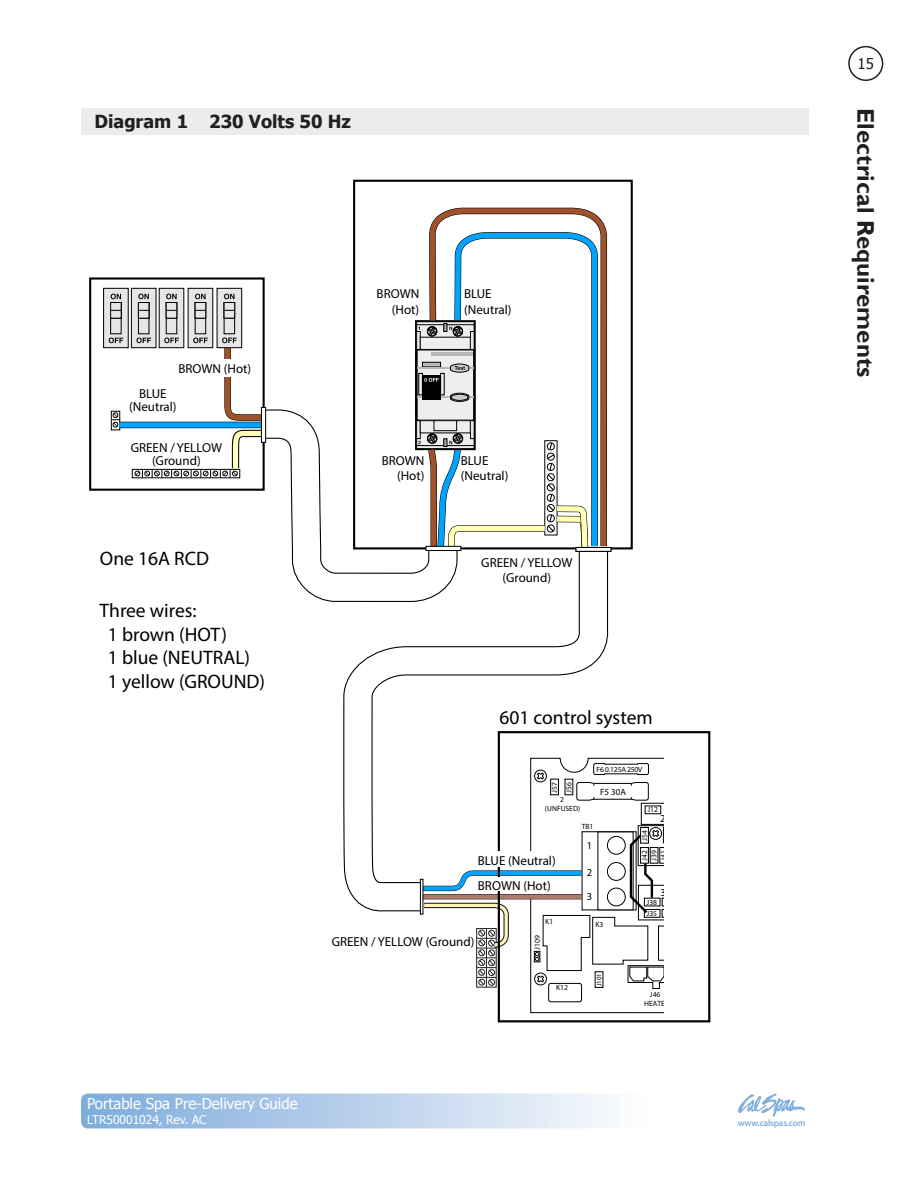
<style>
.page{position:relative;width:918px;height:1188px;background:#fff}
.page>*{position:absolute;margin:0;border:0;box-sizing:border-box;transform-origin:0 0}
.t1{font:700 24px "Gill Sans";color:#231f20}
.t2{font:19.5px/23.4px "Myriad Pro";color:#000}
.Heading_3{font:700 18px "Tahoma";color:#231f20}
.t3{font:15px "Tahoma";color:#fff}
.t4{font:15px "Tahoma";color:#231f20}
.t5{font:13.05px/15.6px "Myriad Pro";color:#000;text-align:center}
.t6{font:12px "Tahoma";color:#fff}
.t7{font:700 10.65px "Letter Gothic";color:#000}
.t8{font:600 9.3px "Myriad Pro";letter-spacing:-.03em;color:#7fafdd}
.t9{font:700 9px "Letter Gothic";color:#000}
.t10{font:700 7.65px "Letter Gothic";color:#000}
.t11{font:700 7.5px/9px "Letter Gothic";color:#000}
.t12{font:700 7.5px "Letter Gothic";letter-spacing:-.025em;color:#000}
.t13{font:700 6.75px "Letter Gothic";color:#000}
</style>
<div class="page">
<div style="left:81px;top:1094px;width:729px;height:34px;background:linear-gradient(to right,#81addc,#fff);border-radius:7px"></div>
<svg style="left:738px;top:1094px;width:67px;height:23px"></svg>
<div style="left:848px;top:46px;width:35px;height:35px;border:2px solid #231f20;border-radius:50%"></div>
<svg style="left:343px;top:646px;width:79px;height:266px"></svg>
<div style="left:420px;top:879px;width:3px;height:35px;border:1px solid #000"></div>
<div style="left:111px;top:411px;width:9px;height:19px;border:1px solid #000"></div>
<svg style="left:111px;top:412px;width:9px;height:16px"></svg>
<div style="left:89px;top:277px;width:176px;height:214px;border:2px solid #000"></div>
<div style="left:132px;top:469px;width:108px;height:9px;border:1px solid #000"></div>
<div style="left:119px;top:422px;width:142px;height:6px;background:#00a4ff"></div>
<div style="left:104px;top:288px;width:24px;height:60px;background:#e6e6e6"></div>
<div style="left:103px;top:288px;width:26px;height:60px;border:1px solid #000"></div>
<div style="left:110px;top:302px;width:11px;height:32px;border:1px solid #000"></div>
<div style="left:110px;top:302px;width:11px;height:16px;border:1px solid #000"></div>
<svg style="left:133px;top:290px;width:21px;height:56px"></svg>
<div style="left:131px;top:288px;width:25px;height:60px;border:1px solid #000"></div>
<div style="left:138px;top:302px;width:11px;height:32px;background:#e6e6e6"></div>
<div style="left:138px;top:302px;width:11px;height:32px;border:1px solid #000"></div>
<div style="left:138px;top:302px;width:11px;height:16px;border:1px solid #000"></div>
<svg style="left:161px;top:290px;width:21px;height:48px"></svg>
<div style="left:166px;top:302px;width:11px;height:32px;background:#e6e6e6"></div>
<div style="left:166px;top:302px;width:11px;height:16px;border:1px solid #000"></div>
<svg style="left:111px;top:294px;width:10px;height:5px"></svg>
<svg style="left:109px;top:338px;width:14px;height:5px"></svg>
<svg style="left:138px;top:294px;width:11px;height:5px"></svg>
<svg style="left:166px;top:294px;width:11px;height:5px"></svg>
<svg style="left:190px;top:290px;width:21px;height:48px"></svg>
<div style="left:188px;top:288px;width:25px;height:60px;border:1px solid #000"></div>
<div style="left:195px;top:302px;width:11px;height:32px;background:#e6e6e6"></div>
<div style="left:195px;top:302px;width:11px;height:32px;border:1px solid #000"></div>
<div style="left:195px;top:302px;width:11px;height:16px;border:1px solid #000"></div>
<svg style="left:195px;top:294px;width:11px;height:5px"></svg>
<svg style="left:219px;top:290px;width:21px;height:48px"></svg>
<div style="left:217px;top:288px;width:25px;height:60px;border:1px solid #000"></div>
<div style="left:224px;top:302px;width:11px;height:32px;background:#e6e6e6"></div>
<div style="left:224px;top:302px;width:11px;height:32px;border:1px solid #000"></div>
<div style="left:224px;top:302px;width:11px;height:16px;border:1px solid #000"></div>
<svg style="left:224px;top:294px;width:11px;height:5px"></svg>
<svg style="left:134px;top:338px;width:131px;height:140px"></svg>
<svg style="left:236px;top:395px;width:29px;height:96px"></svg>
<svg style="left:238px;top:397px;width:184px;height:205px"></svg>
<div style="left:261px;top:407px;width:5px;height:35px;background:#fff"></div>
<div style="left:261px;top:407px;width:5px;height:36px;border:1px solid #000"></div>
<svg style="left:417px;top:349px;width:57px;height:72px"></svg>
<div style="left:416px;top:348px;width:59px;height:74px;border:2px solid #000"></div>
<div style="left:416px;top:445px;width:58px;height:4px;border:1px solid #000"></div>
<div style="left:416px;top:321px;width:58px;height:4px;border:1px solid #000"></div>
<hr style="left:417px;top:332px;width:3px;height:17px;background:#eee">
<div style="left:416px;top:331px;width:5px;height:19px;border:1px solid #000"></div>
<hr style="left:417px;top:421px;width:3px;height:18px;background:#eee">
<div style="left:416px;top:420px;width:5px;height:19px;border:1px solid #000"></div>
<div style="left:420px;top:337px;width:51px;height:13px;border:1px solid #000"></div>
<div style="left:420px;top:420px;width:51px;height:13px;border:1px solid #000"></div>
<hr style="left:417px;top:368px;width:57px;height:1px;background:#b9b9b9">
<hr style="left:417px;top:396px;width:57px;height:1px;background:#b9b9b9">
<div style="left:418px;top:373px;width:5px;height:22px;border:1px solid #000"></div>
<svg style="left:418px;top:433px;width:4px;height:121px"></svg>
<svg style="left:424px;top:179px;width:287px;height:844px"></svg>
<div style="left:185px;top:359px;width:71px;height:18px;background:#fff"></div>
<div style="left:484px;top:878px;width:71px;height:13px;background:#fff"></div>
<div style="left:487px;top:851px;width:71px;height:16px;background:#fff"></div>
<div style="left:81px;top:108px;width:727px;height:27px;background:#ececee"></div>
<p class="Heading_3" style="left:94px;top:109px;width:258px">Diagram 1 230 Volts 50 Hz</p>
<p class="t5" style="left:179px;top:360px;width:74px">BROWN (Hot)</p>
<p class="t5" style="left:129px;top:387px;width:49px;line-height:13px">BLUE (Neutral)</p>
<p class="t5" style="left:131px;top:441px;width:93px;line-height:13px">GREEN / YELLOW (Ground)</p>
<p class="t2" style="left:100px;top:547px;width:111px">One 16A RCD</p>
<p class="t2" style="left:108px;top:599px;width:159px;text-indent:-8px">Three wires:<br>1 brown (HOT)<br>1 blue (NEUTRAL)<br>1 yellow (GROUND)</p>
<p class="t5" style="left:377px;top:286px;width:44px;text-align:right">BROWN (Hot)</p>
<p class="t5" style="left:464px;top:286px;width:49px;text-align:left">BLUE (Neutral)</p>
<p class="t5" style="left:382px;top:452px;width:44px;text-align:right">BROWN (Hot)</p>
<p class="t5" style="left:461px;top:452px;width:49px;text-align:left">BLUE (Neutral)</p>
<p class="t5" style="left:481px;top:554px;width:93px">GREEN / YELLOW (Ground)</p>
<p class="t2" style="left:499px;top:705px;width:155px">601 control system</p>
<p class="t11" style="left:547px;top:793px;width:12px;line-height:14.4px;rotate:-90deg">J57<br>J56</p>
<p class="t11" style="left:545px;top:795px;width:37px;text-align:center">2 (UNFUSED)</p>
<p class="t12" style="left:597px;top:765px;width:47px">F6 0.125A 250V</p>
<p class="t9" style="left:600px;top:786px;width:27px">F5 30A</p>
<p class="t11" style="left:647px;top:805px;width:12px">J12</p>
<p class="t7" style="left:660px;top:812px;width:7px">2</p>
<p class="t5" style="left:478px;top:853px;width:79px">BLUE (Neutral)</p>
<p class="t5" style="left:478px;top:877px;width:74px">BROWN (Hot)</p>
<p class="t11" style="left:545px;top:917px;width:9px">K1</p>
<p class="t11" style="left:582px;top:822px;width:13px">TB1</p>
<p class="t7" style="left:587px;top:839px;width:7px">1</p>
<p class="t7" style="left:587px;top:866px;width:7px">2</p>
<p class="t7" style="left:587px;top:890px;width:7px">3</p>
<p class="t11" style="left:596px;top:920px;width:9px">K3</p>
<p class="t11" style="left:640px;top:841px;width:12px;rotate:-90deg">J54</p>
<p class="t11" style="left:640px;top:861px;width:12px;line-height:9.6px;rotate:-90deg">J42<br>J39</p>
<p class="t11" style="left:659px;top:861px;width:12px;rotate:-90deg">J41</p>
<p class="t7" style="left:660px;top:886px;width:7px">3</p>
<p class="t5" style="left:332px;top:933px;width:144px">GREEN / YELLOW (Ground)</p>
<p class="t3" style="left:87px;top:1094px;width:212px">Portable Spa Pre-Delivery Guide</p>
<p class="t6" style="left:87px;top:1112px;width:121px">LTR50001024, Rev. AC</p>
<p class="t10" style="left:533px;top:950px;width:16px;rotate:-90deg">J109</p>
<p class="t10" style="left:556px;top:983px;width:13px">K12</p>
<p class="t13" style="left:595px;top:986px;width:14px;rotate:-90deg">J101</p>
<p class="t11" style="left:644px;top:990px;width:26px;text-align:center">J46<br>HEATER</p>
<p class="t4" style="left:858px;top:53px;width:18px">15</p>
<h1 class="t1" style="left:880px;top:108px;width:271px;rotate:90deg">Electrical Requirements</h1>
<p class="t8" style="left:738px;top:1117px;width:69px">www.calspas.com</p>
</div>
